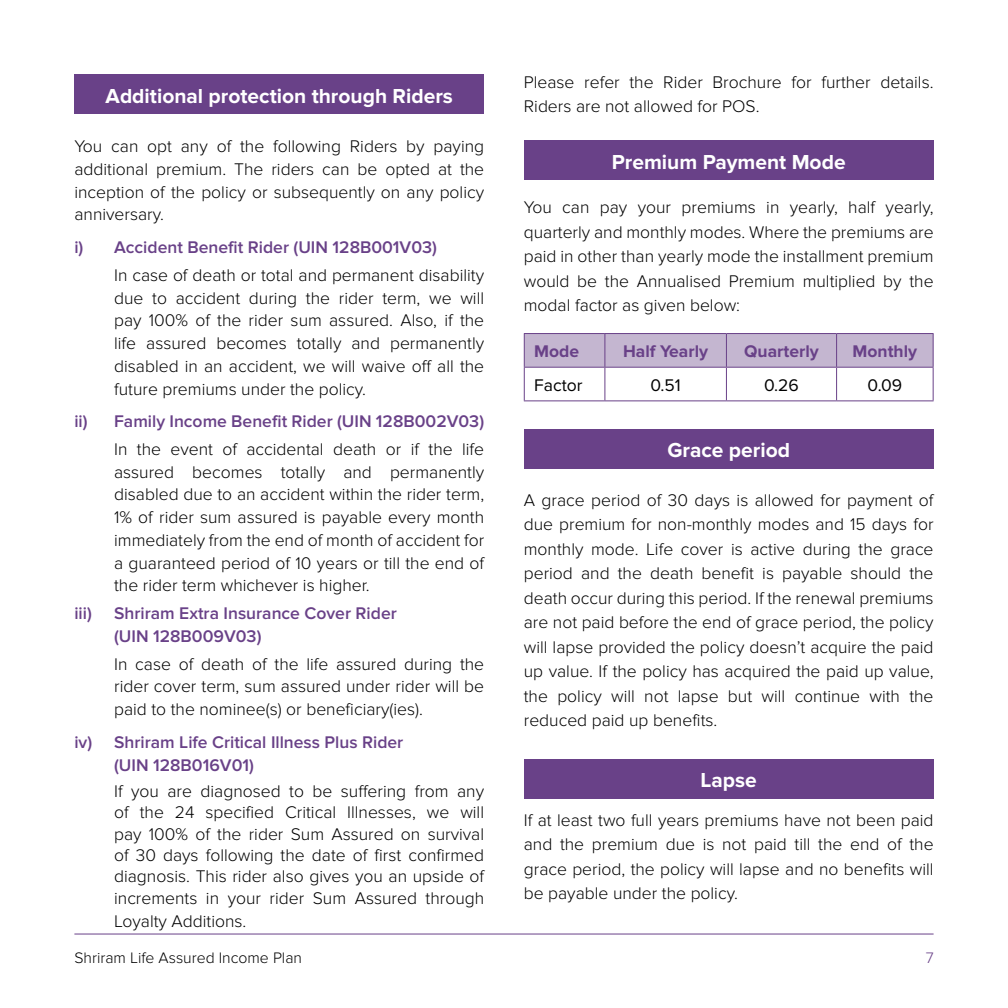
<style>
.page{position:relative;width:1008px;height:1008px;background:#fff}
.page>*{position:absolute;margin:0;border:0;box-sizing:border-box;transform-origin:0 0}
.t1{font:700 21px "Proxima Nova";color:#fff}
.t2{font:300 17.5px/22.8px "Proxima Nova";color:#000;text-align:justify}
.t3{font:600 17.5px/22.8px "Proxima Nova";color:#694188}
.t4{font:700 17.5px "Proxima Nova";color:#694188}
.t5{font:17.5px "Proxima Nova";color:#000}
.t6{font:300 15.75px "Proxima Nova";color:#000}
.t7{font:300 15.75px "Proxima Nova";color:#694188}
</style>
<div class="page">
<hr style="left:74px;top:934px;width:860px;height:1px;background:#694188">
<div style="left:74px;top:74px;width:410px;height:40px;background:#694188"></div>
<svg style="left:525px;top:334px;width:408px;height:66px"></svg>
<hr style="left:524px;top:333px;width:81px;height:1px;background:#694188">
<hr style="left:524px;top:334px;width:1px;height:33px;background:#694188">
<hr style="left:605px;top:333px;width:121px;height:1px;background:#694188">
<hr style="left:604px;top:334px;width:1px;height:33px;background:#694188">
<hr style="left:726px;top:333px;width:111px;height:1px;background:#694188">
<hr style="left:726px;top:334px;width:1px;height:33px;background:#694188">
<hr style="left:837px;top:333px;width:97px;height:1px;background:#694188">
<hr style="left:836px;top:334px;width:1px;height:33px;background:#694188">
<hr style="left:933px;top:334px;width:1px;height:33px;background:#694188">
<hr style="left:524px;top:367px;width:81px;height:1px;background:#694188">
<hr style="left:524px;top:368px;width:1px;height:32px;background:#694188">
<hr style="left:605px;top:367px;width:121px;height:1px;background:#694188">
<hr style="left:604px;top:368px;width:1px;height:32px;background:#694188">
<hr style="left:726px;top:367px;width:111px;height:1px;background:#694188">
<hr style="left:726px;top:368px;width:1px;height:32px;background:#694188">
<hr style="left:837px;top:367px;width:97px;height:1px;background:#694188">
<hr style="left:836px;top:368px;width:1px;height:32px;background:#694188">
<hr style="left:933px;top:368px;width:1px;height:32px;background:#694188">
<hr style="left:524px;top:400px;width:81px;height:1px;background:#694188">
<hr style="left:605px;top:400px;width:121px;height:1px;background:#694188">
<hr style="left:726px;top:400px;width:111px;height:1px;background:#694188">
<hr style="left:837px;top:400px;width:97px;height:1px;background:#694188">
<div style="left:524px;top:140px;width:410px;height:40px;background:#694188"></div>
<div style="left:524px;top:429px;width:410px;height:40px;background:#694188"></div>
<div style="left:524px;top:759px;width:410px;height:40px;background:#694188"></div>
<p class="t1" style="left:106px;top:83px;width:349px">Additional protection through Riders</p>
<p class="t2" style="left:74px;top:135px;width:411px">You can opt any of the following Riders by paying additional premium. The riders can be opted at the inception of the policy or subsequently on any policy anniversary.</p>
<p class="t3" style="left:74px;top:236px;width:364px">i) Accident Benefit Rider (UIN 128B001V03)</p>
<p class="t2" style="left:114px;top:264px;width:372px">In case of death or total and permanent disability due to accident during the rider term, we will pay 100% of the rider sum assured. Also, if the life assured becomes totally and permanently disabled in an accident, we will waive off all the future premiums under the policy.</p>
<p class="t3" style="left:74px;top:410px;width:411px">ii) Family Income Benefit Rider (UIN 128B002V03)</p>
<p class="t2" style="left:114px;top:438px;width:372px">In the event of accidental death or if the life assured becomes totally and permanently disabled due to an accident within the rider term, 1% of rider sum assured is payable every month immediately from the end of month of accident for a guaranteed period of 10 years or till the end of the rider term whichever is higher.</p>
<p class="t3" style="left:74px;top:602px;width:19px">iii)</p>
<p class="t3" style="left:114px;top:602px;width:284px">Shriram Extra Insurance Cover Rider (UIN 128B009V03)</p>
<p class="t2" style="left:114px;top:653px;width:372px">In case of death of the life assured during the rider cover term, sum assured under rider will be paid to the nominee(s) or beneficiary(ies).</p>
<p class="t3" style="left:114px;top:731px;width:291px;text-indent:-40px">iv) Shriram Life Critical Illness Plus Rider (UIN 128B016V01)</p>
<p class="t2" style="left:114px;top:781px;width:372px;line-height:21.3px">If you are diagnosed to be suffering from any of the 24 specified Critical Illnesses, we will pay 100% of the rider Sum Assured on survival of 30 days following the date of first confirmed diagnosis. This rider also gives you an upside of increments in your rider Sum Assured through</p>
<p class="t2" style="left:114px;top:910px;width:134px">Loyalty Additions.</p>
<p class="t2" style="left:524px;top:71px;width:411px;line-height:23.6px">Please refer the Rider Brochure for further details.<br>Riders are not allowed for POS.</p>
<p class="t1" style="left:612px;top:149px;width:235px">Premium Payment Mode</p>
<p class="t2" style="left:524px;top:195px;width:411px;line-height:24.5px">You can pay your premiums in yearly, half yearly, quarterly and monthly modes. Where the premiums are paid in other than yearly mode the installment premium would be the Annualised Premium multiplied by the modal factor as given below:</p>
<p class="t4" style="left:534px;top:341px;width:46px">Mode</p>
<p class="t4" style="left:623px;top:341px;width:86px">Half Yearly</p>
<p class="t4" style="left:744px;top:341px;width:76px">Quarterly</p>
<p class="t4" style="left:853px;top:341px;width:66px">Monthly</p>
<p class="t5" style="left:534px;top:375px;width:50px">Factor</p>
<p class="t5" style="left:650px;top:375px;width:32px">0.51</p>
<p class="t5" style="left:764px;top:375px;width:36px">0.26</p>
<p class="t5" style="left:868px;top:375px;width:36px">0.09</p>
<p class="t1" style="left:667px;top:438px;width:124px">Grace period</p>
<p class="t2" style="left:524px;top:488px;width:411px;line-height:24.5px">A grace period of 30 days is allowed for payment of due premium for non-monthly modes and 15 days for monthly mode. Life cover is active during the grace period and the death benefit is payable should the death occur during this period. If the renewal premiums are not paid before the end of grace period, the policy will lapse provided the policy doesn’t acquire the paid up value. If the policy has acquired the paid up value, the policy will not lapse but will continue with the reduced paid up benefits.</p>
<p class="t1" style="left:701px;top:768px;width:58px">Lapse</p>
<p class="t2" style="left:524px;top:808px;width:411px;line-height:24.5px">If at least two full years premiums have not been paid and the premium due is not paid till the end of the grace period, the policy will lapse and no benefits will be payable under the policy.</p>
<p class="t6" style="left:74px;top:949px;width:229px">Shriram Life Assured Income Plan</p>
<p class="t7" style="left:926px;top:949px;width:9px">7</p>
</div>
